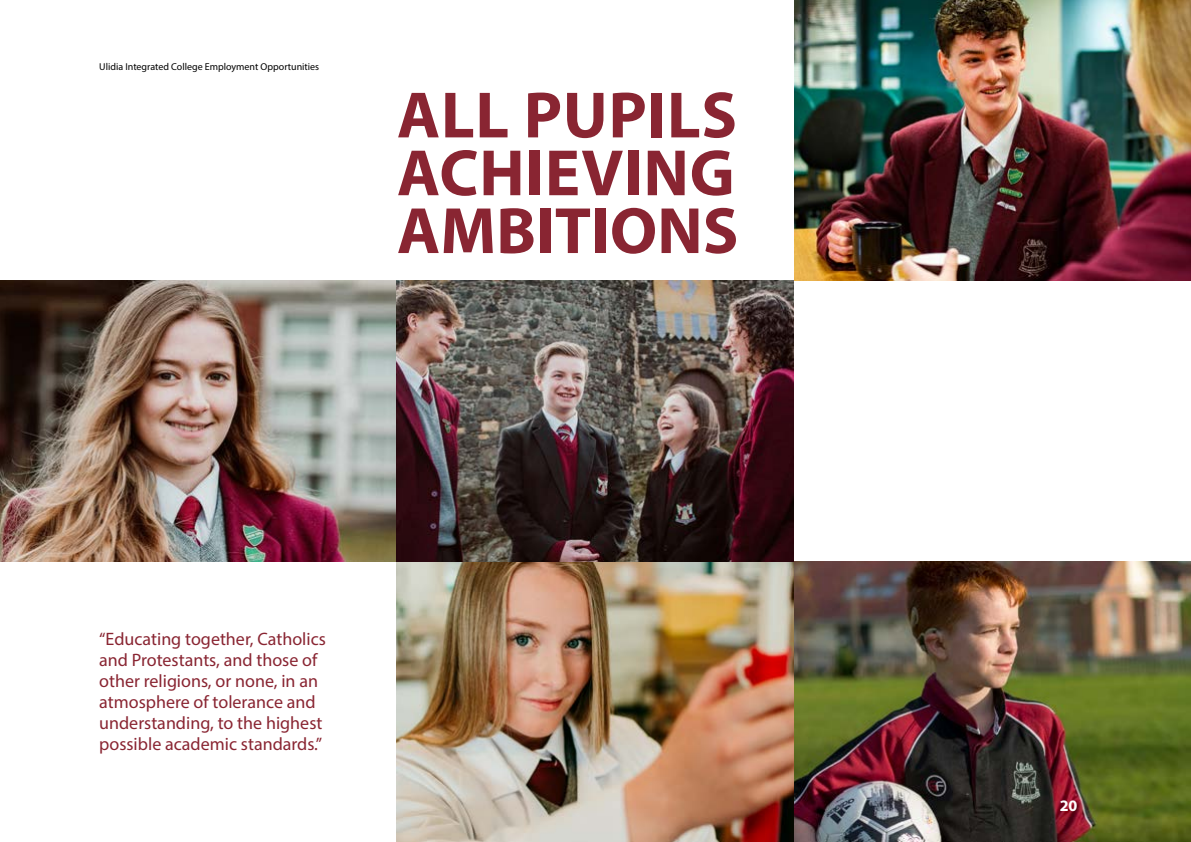
<style>
.page{position:relative;width:1191px;height:842px;background:#fff}
.page>*{position:absolute;margin:0;border:0;box-sizing:border-box;transform-origin:0 0}
.t1{font:700 66px/57.8px "Myriad Pro";letter-spacing:.01em;color:#892532;text-align:justify}
.t2{font:18px/21px "Myriad Pro";color:#892532}
.t3{font:700 16px "Myriad Pro";color:#fff}
.t4{font:10px "Myriad Pro";color:#000}
</style>
<div class="page">
<img style="left:397px;top:561px;width:794px;height:281px">
<img style="left:0;top:281px;width:794px;height:280px">
<img style="left:794px;top:0;width:397px;height:281px">
<p class="t4" style="left:99px;top:61px;width:221px">Ulidia Integrated College Employment Opportunities</p>
<h1 class="t1" style="left:397px;top:84px;width:343px">ALL PUPILS ACHIEVING AMBITIONS</h1>
<p class="t2" style="left:99px;top:628px;width:228px">“Educating together, Catholics and Protestants, and those of other religions, or none, in an atmosphere of tolerance and understanding, to the highest possible academic standards.”</p>
<p class="t3" style="left:1059px;top:796px;width:19px">20</p>
</div>
